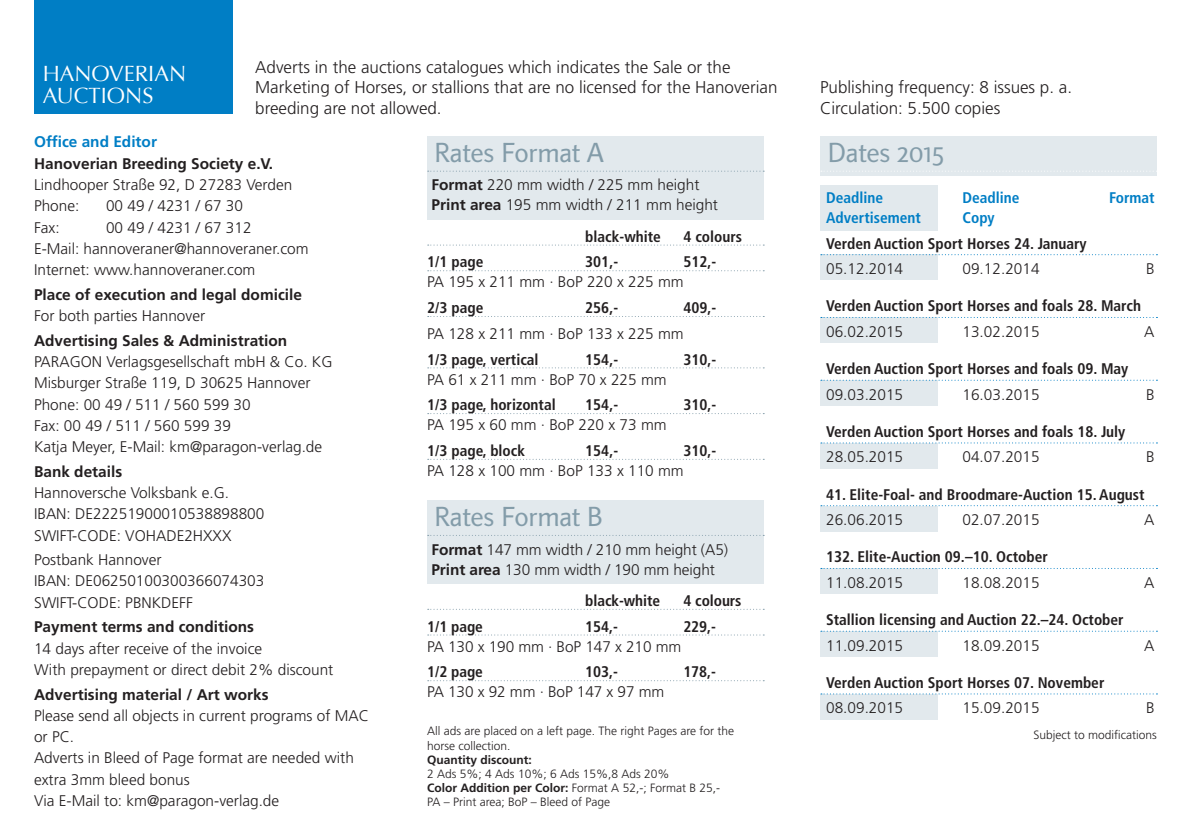
<style>
.page{position:relative;width:1191px;height:840px;background:#fff}
.page>*{position:absolute;margin:0;border:0;box-sizing:border-box;transform-origin:0 0}
.t1{font:28px "Linotype Finnegan Os F";letter-spacing:-.01em;color:#839ca9}
.t2{font:22px "Optima";color:#fff}
.t3{font:300 17px/20px "Frutiger LT Std";color:#231f20}
.t4{font:300 15.4px/21.2px "Frutiger LT Std";color:#231f20}
.t5{font:700 condensed 15.4px "Frutiger LT Std";color:#231f20}
.t6{font:700 15.4px/21.2px "Frutiger LT Std";color:#231f20}
.t7{font:700 condensed 15.4px "Frutiger LT Std";color:#007ec5}
.t8{font:300 12px/14px "Frutiger LT Std";color:#231f20}
.s1{font-weight:700;color:#007ec5}
.s2{font-weight:700}
.s3{font-weight:300}
</style>
<div class="page">
<div style="left:820px;top:185px;width:118px;height:46px;background:#e2e9ed"></div>
<div style="left:820px;top:254px;width:118px;height:26px;background:#e2e9ed"></div>
<div style="left:820px;top:317px;width:118px;height:26px;background:#e2e9ed"></div>
<div style="left:820px;top:380px;width:118px;height:25px;background:#e2e9ed"></div>
<div style="left:820px;top:442px;width:118px;height:26px;background:#e2e9ed"></div>
<div style="left:820px;top:505px;width:118px;height:26px;background:#e2e9ed"></div>
<div style="left:820px;top:568px;width:118px;height:26px;background:#e2e9ed"></div>
<div style="left:820px;top:631px;width:118px;height:25px;background:#e2e9ed"></div>
<div style="left:820px;top:694px;width:118px;height:25px;background:#e2e9ed"></div>
<svg style="left:821px;top:254px;width:336px;height:1px"></svg>
<svg style="left:821px;top:317px;width:336px;height:1px"></svg>
<svg style="left:821px;top:379px;width:336px;height:1px"></svg>
<svg style="left:821px;top:442px;width:336px;height:1px"></svg>
<svg style="left:821px;top:505px;width:336px;height:1px"></svg>
<svg style="left:821px;top:630px;width:336px;height:1px"></svg>
<svg style="left:821px;top:693px;width:336px;height:1px"></svg>
<div style="left:427px;top:136px;width:336px;height:83px;background:#e2e9ed"></div>
<div style="left:427px;top:500px;width:336px;height:83px;background:#e2e9ed"></div>
<div style="left:34px;top:0;width:198px;height:113px;background:#007ec5"></div>
<svg style="left:428px;top:170px;width:336px;height:1px"></svg>
<svg style="left:428px;top:244px;width:336px;height:1px"></svg>
<svg style="left:428px;top:270px;width:336px;height:1px"></svg>
<svg style="left:428px;top:316px;width:336px;height:1px"></svg>
<svg style="left:428px;top:367px;width:336px;height:1px"></svg>
<svg style="left:428px;top:413px;width:336px;height:1px"></svg>
<svg style="left:428px;top:458px;width:336px;height:1px"></svg>
<svg style="left:428px;top:608px;width:336px;height:1px"></svg>
<svg style="left:428px;top:634px;width:336px;height:1px"></svg>
<div style="left:820px;top:136px;width:337px;height:39px;background:#e2e9ed"></div>
<p class="t2" style="left:43px;top:61px;width:145px">HANOVERIAN</p>
<p class="t2" style="left:43px;top:83px;width:112px">AUCTIONS</p>
<p class="t3" style="left:255px;top:58px;width:524px">Adverts in the auctions catalogues which indicates the Sale or the<br>Marketing of Horses, or stallions that are no licensed for the Hanoverian breeding are not allowed.</p>
<p class="t4" style="left:34px;top:132px;width:260px"><span class="s1">Office and Editor<br></span><span class="s2">Hanoverian Breeding Society e.V.<br></span>Lindhooper Straße 92, D 27283 Verden<br>Phone:</p>
<p class="t4" style="left:106px;top:195px;width:138px">00 49 / 4231 / 67 30</p>
<p class="t4" style="left:34px;top:217px;width:276px;text-indent:72px">00 49 / 4231 / 67 312<br>E-Mail: hannoveraner@hannoveraner.com<br>Internet: www.hannoveraner.com</p>
<p class="t6" style="left:34px;top:284px;width:269px">Place of execution and legal domicile<br><span class="s3">For both parties Hannover</span></p>
<p class="t4" style="left:34px;top:330px;width:300px"><span class="s2">Advertising Sales &amp; Administration </span>PARAGON Verlagsgesellschaft mbH &amp; Co. KG Misburger Straße 119, D 30625 Hannover Phone: 00 49 / 511 / 560 599 30<br>Fax: 00 49 / 511 / 560 599 39<br>Katja Meyer, E-Mail: km@paragon-verlag.de</p>
<p class="t4" style="left:34px;top:460px;width:232px"><span class="s2">Bank details<br></span>Hannoversche Volksbank e.G.<br>IBAN: DE22251900010538898800<br>SWIFT-CODE: VOHADE2HXXX</p>
<p class="t4" style="left:34px;top:549px;width:232px">Postbank Hannover<br>IBAN: DE06250100300366074303<br>SWIFT-CODE: PBNKDEFF</p>
<p class="t4" style="left:34px;top:616px;width:301px"><span class="s2">Payment terms and conditions<br></span>14 days after receive of the invoice<br>With prepayment or direct debit 2% discount</p>
<p class="t4" style="left:34px;top:683px;width:336px"><span class="s2">Advertising material / Art works<br></span>Please send all objects in current programs of MAC or PC.<br>Adverts in Bleed of Page format are needed with extra 3mm bleed bonus<br>Via E-Mail to: km@paragon-verlag.de</p>
<p class="t4" style="left:34px;top:217px;width:27px">Fax:</p>
<p class="t1" style="left:434px;top:136px;width:171px">Rates Format A</p>
<p class="t4" style="left:431px;top:174px;width:269px"><span class="s2">Format</span> 220 mm width / 225 mm height</p>
<p class="t4" style="left:431px;top:194px;width:288px"><span class="s2">Print area</span> 195 mm width / 211 mm height</p>
<p class="t5" style="left:585px;top:227px;width:77px">black-white</p>
<p class="t5" style="left:683px;top:227px;width:60px">4 colours</p>
<p class="t5" style="left:427px;top:253px;width:58px">1/1 page</p>
<p class="t5" style="left:585px;top:253px;width:34px">301,-</p>
<p class="t5" style="left:683px;top:253px;width:34px">512,-</p>
<p class="t4" style="left:427px;top:271px;width:258px">PA 195 x 211 mm · BoP 220 x 225 mm</p>
<p class="t5" style="left:427px;top:298px;width:58px">2/3 page</p>
<p class="t5" style="left:585px;top:298px;width:34px">256,-</p>
<p class="t5" style="left:683px;top:298px;width:34px">409,-</p>
<p class="t4" style="left:427px;top:323px;width:258px">PA 128 x 211 mm · BoP 133 x 225 mm</p>
<p class="t5" style="left:427px;top:350px;width:113px">1/3 page, vertical</p>
<p class="t5" style="left:585px;top:350px;width:34px">154,-</p>
<p class="t5" style="left:683px;top:350px;width:34px">310,-</p>
<p class="t4" style="left:427px;top:368px;width:241px">PA 61 x 211 mm · BoP 70 x 225 mm</p>
<p class="t5" style="left:427px;top:395px;width:130px">1/3 page, horizontal</p>
<p class="t5" style="left:585px;top:395px;width:34px">154,-</p>
<p class="t5" style="left:683px;top:395px;width:34px">310,-</p>
<p class="t4" style="left:427px;top:414px;width:241px">PA 195 x 60 mm · BoP 220 x 73 mm</p>
<p class="t5" style="left:427px;top:441px;width:99px">1/3 page, block</p>
<p class="t5" style="left:585px;top:441px;width:34px">154,-</p>
<p class="t5" style="left:683px;top:441px;width:34px">310,-</p>
<p class="t4" style="left:427px;top:460px;width:258px">PA 128 x 100 mm · BoP 133 x 110 mm</p>
<p class="t1" style="left:434px;top:500px;width:170px">Rates Format B</p>
<p class="t4" style="left:431px;top:538px;width:298px"><span class="s2">Format</span> 147 mm width / 210 mm height (A5)</p>
<p class="t4" style="left:431px;top:558px;width:285px"><span class="s2">Print area</span> 130 mm width / 190 mm height</p>
<p class="t5" style="left:585px;top:591px;width:76px">black-white</p>
<p class="t5" style="left:683px;top:591px;width:60px">4 colours</p>
<p class="t5" style="left:427px;top:616px;width:57px">1/1 page</p>
<p class="t5" style="left:585px;top:616px;width:34px">154,-</p>
<p class="t5" style="left:683px;top:616px;width:34px">229,-</p>
<p class="t4" style="left:427px;top:635px;width:255px">PA 130 x 190 mm · BoP 147 x 210 mm</p>
<p class="t5" style="left:427px;top:662px;width:57px">1/2 page</p>
<p class="t5" style="left:585px;top:662px;width:34px">103,-</p>
<p class="t5" style="left:683px;top:662px;width:34px">178,-</p>
<p class="t4" style="left:427px;top:681px;width:238px">PA 130 x 92 mm · BoP 147 x 97 mm</p>
<p class="t8" style="left:427px;top:724px;width:308px">All ads are placed on a left page. The right Pages are for the horse collection.</p>
<p class="t8" style="left:427px;top:752px;width:244px"><span class="s2">Quantity discount:<br></span>2 Ads 5%; 4 Ads 10%; 6 Ads 15%,8 Ads 20%</p>
<p class="t8" style="left:427px;top:780px;width:294px"><span class="s2">Color Addition per Color:</span> Format A 52,-; Format B 25,-</p>
<p class="t8" style="left:427px;top:794px;width:184px">PA – Print area; BoP – Bleed of Page</p>
<p class="t3" style="left:820px;top:78px;width:253px">Publishing frequency: 8 issues p. a.</p>
<p class="t3" style="left:820px;top:98px;width:182px">Circulation: 5.500 copies</p>
<p class="t1" style="left:827px;top:136px;width:118px">Dates 2015</p>
<p class="t7" style="left:826px;top:188px;width:59px">Deadline</p>
<p class="t7" style="left:962px;top:188px;width:59px">Deadline</p>
<p class="t7" style="left:1109px;top:188px;width:47px">Format</p>
<p class="t7" style="left:826px;top:208px;width:96px">Advertisement</p>
<p class="t7" style="left:962px;top:208px;width:34px">Copy</p>
<p class="t5" style="left:826px;top:234px;width:262px">Verden Auction Sport Horses 24. January</p>
<p class="t4" style="left:826px;top:258px;width:79px">05.12.2014</p>
<p class="t4" style="left:962px;top:258px;width:79px">09.12.2014</p>
<p class="t4" style="left:1146px;top:258px;width:10px">B</p>
<p class="t5" style="left:826px;top:296px;width:316px">Verden Auction Sport Horses and foals 28. March</p>
<p class="t4" style="left:826px;top:321px;width:79px">06.02.2015</p>
<p class="t4" style="left:962px;top:321px;width:79px">13.02.2015</p>
<p class="t4" style="left:1144px;top:321px;width:12px">A</p>
<p class="t5" style="left:826px;top:359px;width:304px">Verden Auction Sport Horses and foals 09. May</p>
<p class="t4" style="left:826px;top:384px;width:79px">09.03.2015</p>
<p class="t4" style="left:962px;top:384px;width:79px">16.03.2015</p>
<p class="t4" style="left:1146px;top:384px;width:10px">B</p>
<p class="t5" style="left:826px;top:422px;width:301px">Verden Auction Sport Horses and foals 18. July</p>
<p class="t4" style="left:826px;top:446px;width:79px">28.05.2015</p>
<p class="t4" style="left:962px;top:446px;width:79px">04.07.2015</p>
<p class="t4" style="left:1146px;top:446px;width:10px">B</p>
<p class="t5" style="left:826px;top:485px;width:320px">41. Elite-Foal- and Broodmare-Auction 15. August</p>
<p class="t4" style="left:826px;top:509px;width:79px">26.06.2015</p>
<p class="t4" style="left:962px;top:509px;width:79px">02.07.2015</p>
<p class="t4" style="left:1144px;top:509px;width:12px">A</p>
<p class="t5" style="left:826px;top:547px;width:223px">132. Elite-Auction 09.–10. October</p>
<p class="t4" style="left:826px;top:572px;width:79px">11.08.2015</p>
<p class="t4" style="left:962px;top:572px;width:79px">18.08.2015</p>
<p class="t4" style="left:1144px;top:572px;width:12px">A</p>
<p class="t5" style="left:826px;top:610px;width:299px">Stallion licensing and Auction 22.–24. October</p>
<p class="t4" style="left:826px;top:634px;width:79px">11.09.2015</p>
<p class="t4" style="left:962px;top:634px;width:79px">18.09.2015</p>
<p class="t4" style="left:1144px;top:634px;width:12px">A</p>
<p class="t5" style="left:826px;top:673px;width:280px">Verden Auction Sport Horses 07. November</p>
<p class="t4" style="left:826px;top:697px;width:79px">08.09.2015</p>
<p class="t4" style="left:962px;top:697px;width:79px">15.09.2015</p>
<p class="t4" style="left:1146px;top:697px;width:10px">B</p>
<p class="t8" style="left:1033px;top:727px;width:125px">Subject to modifications</p>
</div>
